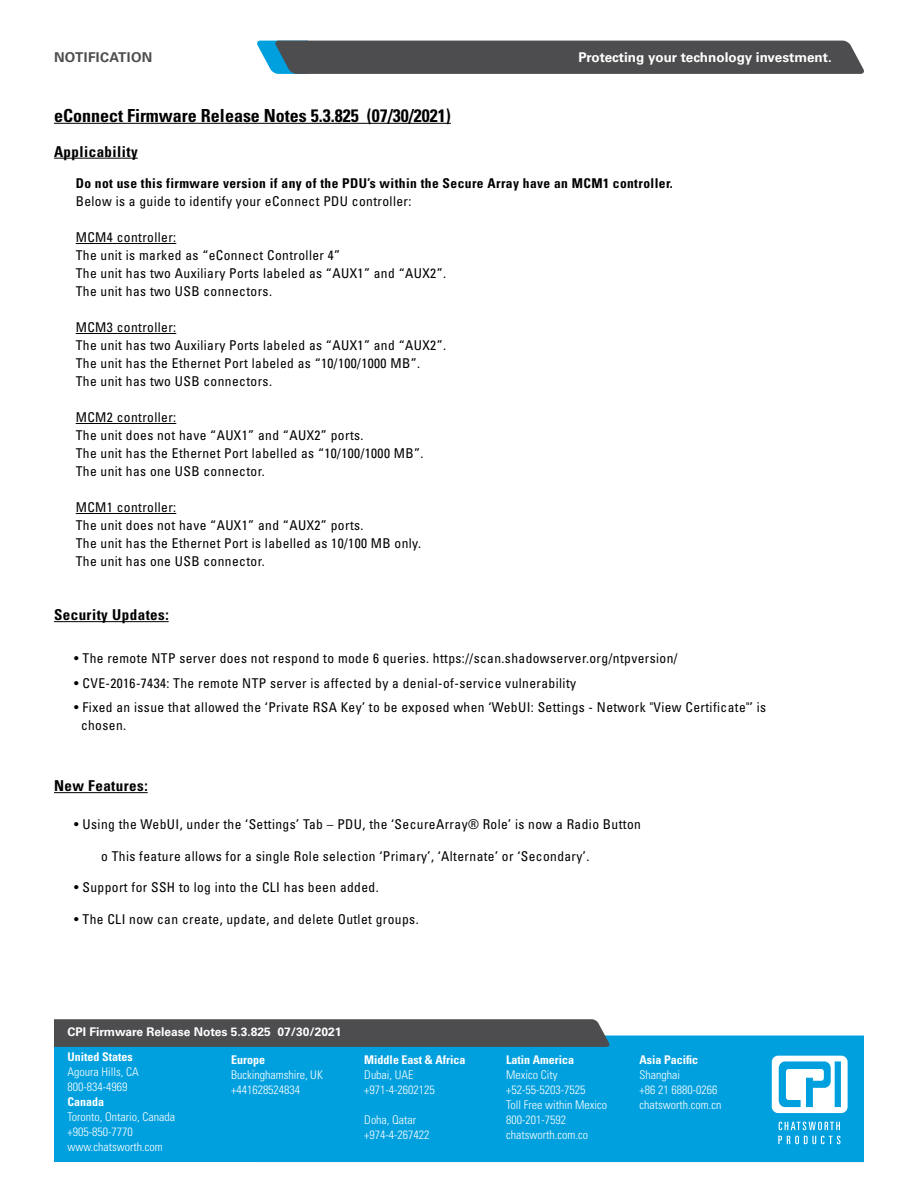
<style>
.page{position:relative;width:918px;height:1188px;background:#fff}
.page>*{position:absolute;margin:0;border:0;box-sizing:border-box;transform-origin:0 0}
.t1{font:700 condensed 18px "Univers LT Std";color:#000}
.t2{font:700 condensed 15px "Univers LT Std";letter-spacing:.03em;color:#000}
.t3{font:condensed 13.5px/18px "Univers LT Std";letter-spacing:.03em;color:#000}
.t4{font:700 condensed 13.5px "Univers LT Std";letter-spacing:.03em;color:#000}
.t5{font:700 13.5px "Univers LT Std";color:#fff}
.t6{font:700 13.5px "Univers LT Std";letter-spacing:.03em;color:#4d4d4f}
.t7{font:300 condensed 12px/15px "Univers LT Std";color:#fff}
.t8{font:700 condensed 12px "Univers LT Std";color:#fff}
.t9{font:700 12px "Univers LT Std";color:#fff}
</style>
<div class="page">
<svg style="left:257px;top:41px;width:607px;height:33px;background:#4f5458"></svg>
<div style="left:54px;top:1035px;width:810px;height:127px;background:#00a0df"></div>
<svg style="left:779px;top:1122px;width:61px;height:8px"></svg>
<svg style="left:778px;top:1136px;width:63px;height:8px"></svg>
<svg style="left:772px;top:1056px;width:76px;height:57px"></svg>
<svg style="left:54px;top:1019px;width:556px;height:28px;background:#4f5053"></svg>
<hr style="left:54px;top:158px;width:84px;height:1px;background:#000">
<hr style="left:76px;top:243px;width:100px;height:1px;background:#000">
<hr style="left:76px;top:333px;width:100px;height:1px;background:#000">
<hr style="left:76px;top:423px;width:100px;height:1px;background:#000">
<hr style="left:76px;top:513px;width:100px;height:1px;background:#000">
<hr style="left:54px;top:621px;width:115px;height:1px;background:#000">
<hr style="left:54px;top:792px;width:94px;height:1px;background:#000">
<hr style="left:54px;top:123px;width:397px;height:1px;background:#000">
<p class="t6" style="left:54px;top:49px;width:100px">NOTIFICATION</p>
<p class="t5" style="left:578px;top:49px;width:255px">Protecting your technology investment.</p>
<h1 class="t1" style="left:54px;top:104px;width:398px">eConnect Firmware Release Notes 5.3.825 (07/30/2021)</h1>
<p class="t2" style="left:54px;top:142px;width:85px">Applicability</p>
<p class="t4" style="left:76px;top:175px;width:599px">Do not use this firmware version if any of the PDU’s within the Secure Array have an MCM1 controller.</p>
<p class="t3" style="left:76px;top:192px;width:337px">Below is a guide to identify your eConnect PDU controller:</p>
<p class="t3" style="left:76px;top:228px;width:372px">MCM4 controller:<br>The unit is marked as “eConnect Controller 4”<br>The unit has two Auxiliary Ports labeled as “AUX1” and “AUX2”.<br>The unit has two USB connectors.</p>
<p class="t3" style="left:76px;top:318px;width:372px">MCM3 controller:<br>The unit has two Auxiliary Ports labeled as “AUX1” and “AUX2”.<br>The unit has the Ethernet Port labeled as “10/100/1000 MB”.<br>The unit has two USB connectors.</p>
<p class="t3" style="left:76px;top:408px;width:349px">MCM2 controller:<br>The unit does not have “AUX1” and “AUX2” ports.<br>The unit has the Ethernet Port labelled as “10/100/1000 MB”.<br>The unit has one USB connector.</p>
<p class="t3" style="left:76px;top:498px;width:347px">MCM1 controller:<br>The unit does not have “AUX1” and “AUX2” ports.<br>The unit has the Ethernet Port is labelled as 10/100 MB only.<br>The unit has one USB connector.</p>
<p class="t2" style="left:54px;top:606px;width:116px">Security Updates:</p>
<p class="t3" style="left:74px;top:649px;width:605px">• The remote NTP server does not respond to mode 6 queries. https://scan.shadowserver.org/ntpversion/</p>
<p class="t3" style="left:74px;top:674px;width:503px">• CVE-2016-7434: The remote NTP server is affected by a denial-of-service vulnerability</p>
<p class="t3" style="left:81px;top:698px;width:687px;text-indent:-7px">• Fixed an issue that allowed the ‘Private RSA Key’ to be exposed when ‘WebUI: Settings - Network "View Certificate"’ is chosen.</p>
<p class="t2" style="left:54px;top:777px;width:95px">New Features:</p>
<p class="t3" style="left:74px;top:815px;width:568px">• Using the WebUI, under the ‘Settings’ Tab – PDU, the ‘SecureArray® Role’ is now a Radio Button</p>
<p class="t3" style="left:101px;top:847px;width:490px">o This feature allows for a single Role selection ‘Primary’, ‘Alternate’ or ‘Secondary’.</p>
<p class="t3" style="left:74px;top:878px;width:306px">• Support for SSH to log into the CLI has been added.</p>
<p class="t3" style="left:74px;top:910px;width:346px">• The CLI now can create, update, and delete Outlet groups.</p>
<p class="t9" style="left:68px;top:1024px;width:276px">CPI Firmware Release Notes 5.3.825 07/30/2021</p>
<p class="t8" style="left:68px;top:1050px;width:67px">United States</p>
<p class="t7" style="left:68px;top:1065px;width:73px">Agoura Hills, CA<br>800-834-4969</p>
<p class="t8" style="left:68px;top:1095px;width:38px">Canada</p>
<p class="t7" style="left:68px;top:1110px;width:109px">Toronto, Ontario, Canada +905-850-7770 www.chatsworth.com</p>
<p class="t8" style="left:231px;top:1053px;width:35px">Europe</p>
<p class="t7" style="left:231px;top:1068px;width:93px">Buckinghamshire, UK +441628524834</p>
<p class="t8" style="left:364px;top:1053px;width:103px">Middle East &amp; Africa</p>
<p class="t7" style="left:364px;top:1068px;width:72px">Dubai, UAE +971-4-2602125</p>
<p class="t7" style="left:364px;top:1113px;width:67px">Doha, Qatar +974-4-267422</p>
<p class="t8" style="left:506px;top:1053px;width:69px">Latin America</p>
<p class="t7" style="left:506px;top:1068px;width:103px">Mexico City +52-55-5203-7525<br>Toll Free within Mexico<br>800-201-7592 chatsworth.com.co</p>
<p class="t8" style="left:639px;top:1053px;width:60px">Asia Pacific</p>
<p class="t7" style="left:639px;top:1068px;width:83px">Shanghai<br>+86 21 6880-0266 chatsworth.com.cn</p>
</div>
